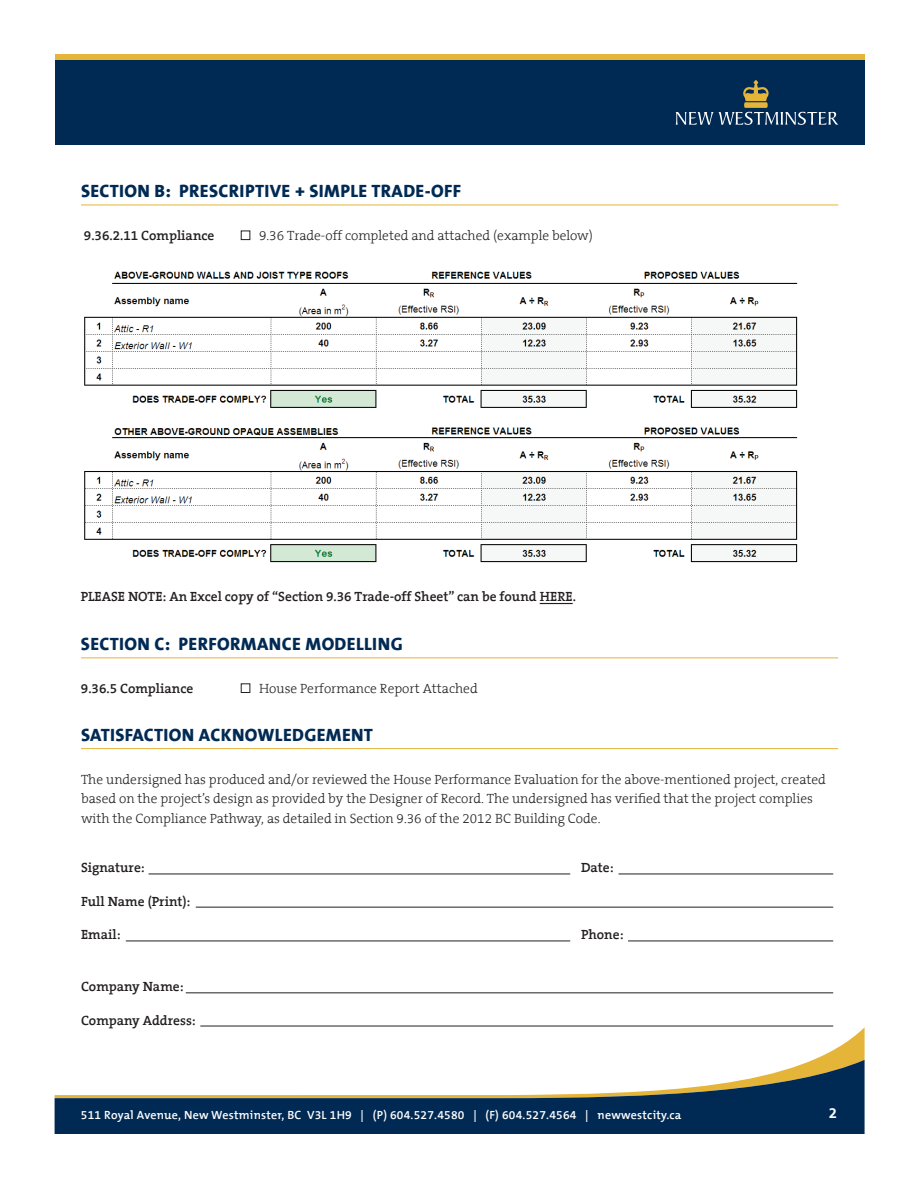
<style>
.page{position:relative;width:918px;height:1188px;background:#fff}
.page>*{position:absolute;margin:0;border:0;box-sizing:border-box;transform-origin:0 0}
.t1{font:800 18px "The Mix B8";letter-spacing:.02em;color:#002a54}
.t2{font:700 15px "The Mix B7";color:#fff}
.t3{font:300 13.5px/19.5px "The Serif B3";color:#231f20}
.t4{font:600 13.5px "The Serif B6";color:#231f20}
.t5{font:600 12px "The Mix B6";letter-spacing:.02em;color:#fff}
</style>
<div class="page">
<svg style="left:813px;top:1027px;width:52px;height:33px"></svg>
<svg style="left:55px;top:1060px;width:810px;height:74px;fill:#002a54"></svg>
<div style="left:55px;top:54px;width:810px;height:6px;background:#e5b53a"></div>
<div style="left:55px;top:60px;width:810px;height:85px;background:#002a54"></div>
<svg style="left:676px;top:80px;width:162px;height:45px"></svg>
<hr style="left:81px;top:205px;width:757px;height:1px;background:#e5b53a">
<img style="left:84px;top:271px;width:714px;height:292px">
<hr style="left:81px;top:657px;width:757px;height:1px;background:#e5b53a">
<div style="left:241px;top:683px;width:9px;height:10px;border:1px solid #231f20"></div>
<hr style="left:81px;top:748px;width:757px;height:1px;background:#e5b53a">
<hr style="left:148px;top:874px;width:422px;height:1px;background:#231f20">
<hr style="left:186px;top:993px;width:647px;height:1px;background:#231f20">
<hr style="left:619px;top:874px;width:214px;height:1px;background:#231f20">
<hr style="left:196px;top:907px;width:637px;height:1px;background:#231f20">
<hr style="left:200px;top:1026px;width:633px;height:1px;background:#231f20">
<hr style="left:126px;top:941px;width:444px;height:1px;background:#231f20">
<hr style="left:628px;top:941px;width:205px;height:1px;background:#231f20">
<hr style="left:540px;top:603px;width:33px;height:1px;background:#231f20">
<div style="left:241px;top:231px;width:9px;height:9px;border:1px solid #231f20"></div>
<h1 class="t1" style="left:81px;top:181px;width:11px">SECTIO</h1>
<h1 class="t1" style="left:137px;top:181px;width:325px">N B: PRESCRIPTIVE + SIMPLE TRADE-OFF</h1>
<p class="t4" style="left:84px;top:228px;width:132px">9.36.2.11 Compliance</p>
<p class="t3" style="left:259px;top:226px;width:335px">9.36 Trade-off completed and attached (example below)</p>
<p class="t4" style="left:81px;top:590px;width:16px">Please</p>
<p class="t4" style="left:128px;top:590px;width:449px">Note : An Excel copy of “Section 9.36 Trade-off Sheet” can be found HERE.</p>
<h1 class="t1" style="left:81px;top:634px;width:11px">SECTIO</h1>
<h1 class="t1" style="left:137px;top:634px;width:218px">N C: PERFORMANCE MODELLI</h1>
<h1 class="t1" style="left:378px;top:634px;width:26px">NG</h1>
<p class="t4" style="left:81px;top:681px;width:114px">9.36.5 Compliance</p>
<p class="t3" style="left:259px;top:679px;width:220px">House Performance Report Attached</p>
<h1 class="t1" style="left:81px;top:725px;width:10px">SATIS</h1>
<h1 class="t1" style="left:125px;top:725px;width:19px">FACTIO</h1>
<h1 class="t1" style="left:182px;top:725px;width:192px">N ACKNOWLE DGEMENT</h1>
<p class="t3" style="left:81px;top:770px;width:746px">The undersigned has produced and/or reviewed the House Performance Evaluation for the above-mentioned project, created based on the project’s design as provided by the Designer of Record. The undersigned has verified that the project complies with the Compliance Pathway, as detailed in Section 9.36 of the 2012 BC Building Code.</p>
<p class="t4" style="left:81px;top:860px;width:65px">Signature:</p>
<p class="t4" style="left:81px;top:894px;width:111px">Full Name (Print):</p>
<p class="t4" style="left:581px;top:860px;width:34px">Date:</p>
<p class="t4" style="left:81px;top:928px;width:41px">Email:</p>
<p class="t4" style="left:581px;top:928px;width:44px">Phone:</p>
<p class="t4" style="left:81px;top:980px;width:104px">Company Name:</p>
<p class="t4" style="left:81px;top:1013px;width:116px">Company Address:</p>
<p class="t5" style="left:81px;top:1109px;width:602px">511 Royal Avenue, New Westminster, BC V3L 1H9 | (P) 604.527.4580 | (F) 604.527.4564 | newwestcity.ca</p>
<p class="t2" style="left:829px;top:1105px;width:10px">2</p>
</div>
